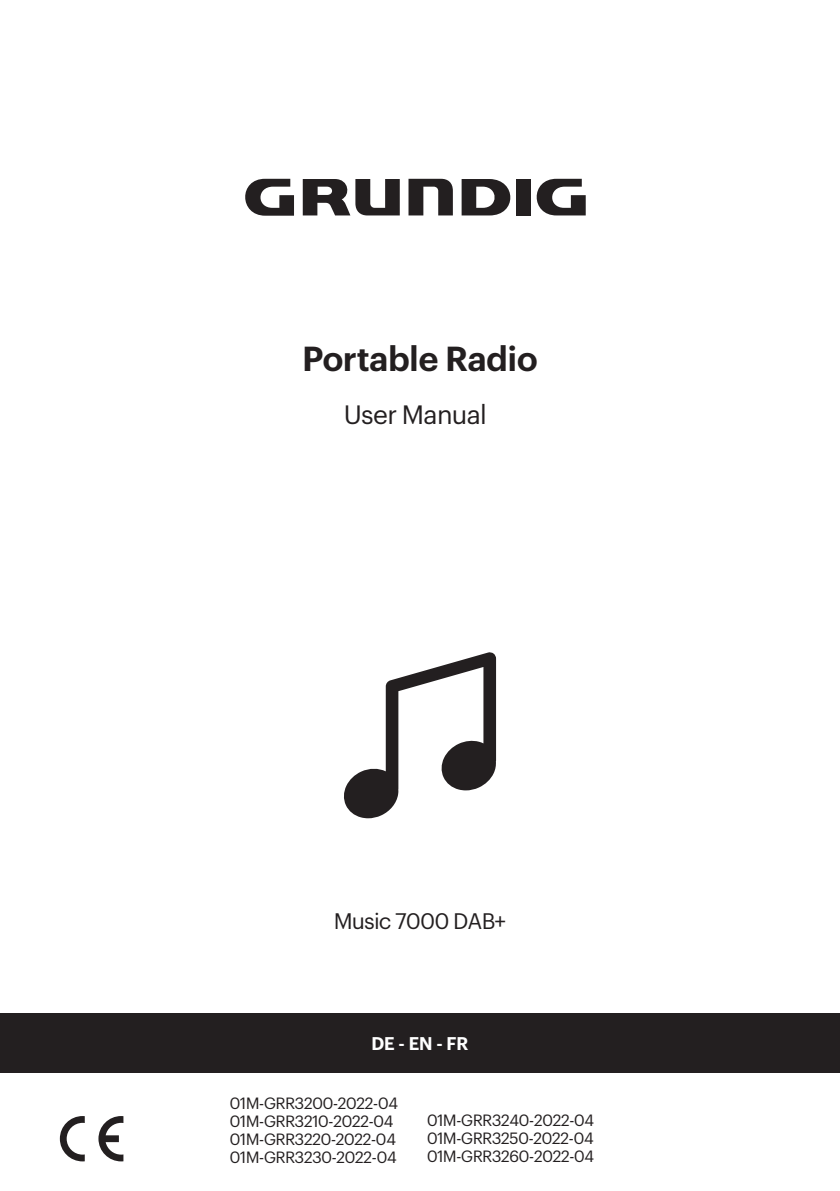
<style>
.page{position:relative;width:840px;height:1191px;background:#fff}
.page>*{position:absolute;margin:0;border:0;box-sizing:border-box;transform-origin:0 0}
._04_girintili_yazi{font:600 34px "Grundig Basics";color:#231f20}
._04_girintili_yazi-2{font:26px "Grundig Basics";color:#231f20}
._6_2__Ordnung{font:22px "Grundig Basics";letter-spacing:-.01em;color:#231f20}
._1_GT_m_Abstand{font:600 18px "Grundig Basics";color:#fff}
._6_2__Ordnung-2{font:16px "Grundig Basics";letter-spacing:-.01em;color:#231f20}
</style>
<div class="page">
<svg style="left:344px;top:652px;width:152px;height:166px"></svg>
<svg style="left:60px;top:1116px;width:25px;height:45px"></svg>
<svg style="left:98px;top:1116px;width:25px;height:45px"></svg>
<svg style="left:408px;top:179px;width:44px;height:36px"></svg>
<svg style="left:245px;top:179px;width:49px;height:37px"></svg>
<div style="left:516px;top:179px;width:15px;height:37px;background:#231f20"></div>
<svg style="left:536px;top:179px;width:49px;height:37px"></svg>
<svg style="left:302px;top:179px;width:97px;height:36px"></svg>
<svg style="left:461px;top:179px;width:50px;height:36px"></svg>
<div style="left:0;top:1013px;width:839px;height:59px;background:#231f20"></div>
<p class="_04_girintili_yazi" style="left:302px;top:333px;width:236px">Portable Radio</p>
<p class="_04_girintili_yazi-2" style="left:344px;top:395px;width:144px">User Manual</p>
<p class="_6_2__Ordnung" style="left:334px;top:904px;width:173px">Music 7000 DAB+</p>
<p class="_1_GT_m_Abstand" style="left:371px;top:1030px;width:99px">DE - EN - FR</p>
<p class="_6_2__Ordnung-2" style="left:230px;top:1090px;width:169px">01M-GRR3200-2022-04</p>
<p class="_6_2__Ordnung-2" style="left:230px;top:1108px;width:165px">01M-GRR3210-2022-04</p>
<p class="_6_2__Ordnung-2" style="left:230px;top:1126px;width:167px">01M-GRR3220-2022-04</p>
<p class="_6_2__Ordnung-2" style="left:230px;top:1144px;width:168px">01M-GRR3230-2022-04</p>
<p class="_6_2__Ordnung-2" style="left:427px;top:1108px;width:168px">01M-GRR3240-2022-04</p>
<p class="_6_2__Ordnung-2" style="left:427px;top:1126px;width:168px">01M-GRR3250-2022-04</p>
<p class="_6_2__Ordnung-2" style="left:427px;top:1144px;width:168px">01M-GRR3260-2022-04</p>
</div>
